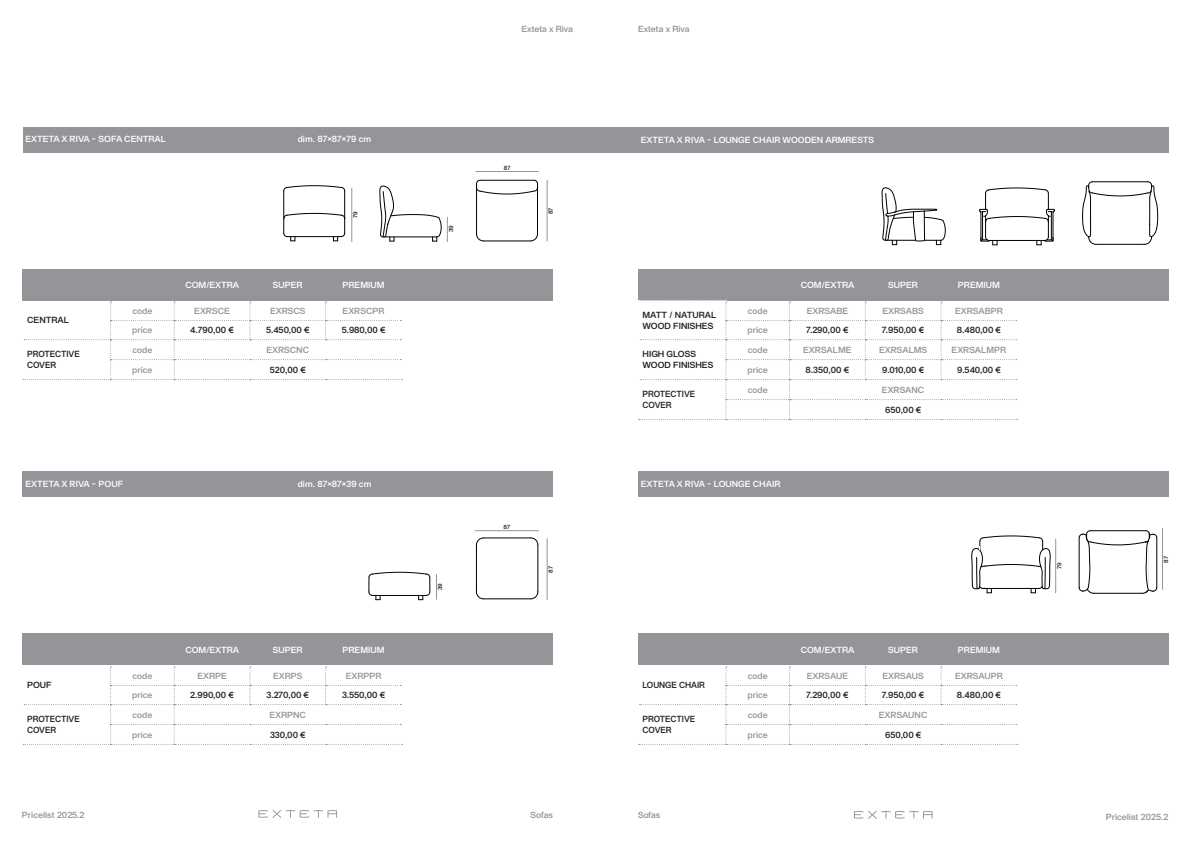
<style>
.page{position:relative;width:1191px;height:842px;background:#fff}
.page>*{position:absolute;margin:0;border:0;box-sizing:border-box;transform-origin:0 0}
.t1{font:500 10px "Theinhardt";letter-spacing:.03em;color:#fff}
.t2{font:500 9px "Syndicat Grotesk";color:#939598}
.t3{font:500 9px "Syndicat Grotesk";color:#231f20}
.t4{font:500 9px "Syndicat Grotesk";color:#fff}
.t5{font:500 9px "Syndicat Grotesk";color:#231f20;scale:.94 1}
.t6{font:500 6px "Syndicat Grotesk";color:#231f20}
</style>
<div class="page">
<svg style="left:854px;top:811px;width:78px;height:8px"></svg>
<svg style="left:258px;top:810px;width:79px;height:8px"></svg>
<svg style="left:476px;top:537px;width:63px;height:63px"></svg>
<svg style="left:23px;top:666px;width:379px;height:79px"></svg>
<div style="left:23px;top:634px;width:530px;height:31px;background:#939598"></div>
<svg style="left:23px;top:301px;width:379px;height:79px"></svg>
<div style="left:23px;top:269px;width:530px;height:31px;background:#939598"></div>
<svg style="left:476px;top:179px;width:62px;height:63px"></svg>
<svg style="left:283px;top:185px;width:63px;height:57px"></svg>
<hr style="left:547px;top:538px;width:1px;height:62px;background:#939598">
<hr style="left:475px;top:530px;width:64px;height:1px;background:#939598">
<svg style="left:368px;top:571px;width:69px;height:30px"></svg>
<hr style="left:547px;top:180px;width:1px;height:61px;background:#939598">
<hr style="left:351px;top:188px;width:1px;height:54px;background:#939598">
<svg style="left:379px;top:185px;width:69px;height:57px"></svg>
<hr style="left:475px;top:171px;width:64px;height:1px;background:#939598">
<div style="left:23px;top:471px;width:530px;height:26px;background:#939598"></div>
<div style="left:23px;top:127px;width:1145px;height:26px;background:#939598"></div>
<div style="left:638px;top:634px;width:530px;height:31px;background:#939598"></div>
<div style="left:638px;top:471px;width:530px;height:26px;background:#939598"></div>
<svg style="left:638px;top:666px;width:379px;height:79px"></svg>
<svg style="left:1082px;top:181px;width:77px;height:64px"></svg>
<svg style="left:881px;top:187px;width:65px;height:59px"></svg>
<svg style="left:979px;top:187px;width:76px;height:59px"></svg>
<div style="left:638px;top:269px;width:530px;height:31px;background:#939598"></div>
<svg style="left:638px;top:300px;width:379px;height:120px"></svg>
<hr style="left:1162px;top:528px;width:1px;height:62px;background:#939598">
<hr style="left:1055px;top:539px;width:1px;height:54px;background:#939598">
<svg style="left:1078px;top:530px;width:79px;height:64px"></svg>
<svg style="left:971px;top:535px;width:80px;height:59px"></svg>
<p class="t2" style="left:521px;top:24px;width:53px">Exteta x Riva</p>
<p class="t2" style="left:638px;top:24px;width:53px">Exteta x Riva</p>
<p class="t4" style="left:25px;top:134px;width:142px">EXTETA X RIVA - SOFA CENTRAL</p>
<p class="t4" style="left:298px;top:134px;width:75px">dim. 87×87×79 cm</p>
<p class="t4" style="left:641px;top:135px;width:235px">EXTETA X RIVA - LOUNGE CHAIR WOODEN ARMRESTS</p>
<p class="t6" style="left:504px;top:164px;width:8px">87</p>
<p class="t6" style="left:352px;top:218px;width:8px;rotate:-90deg">79</p>
<p class="t6" style="left:547px;top:214px;width:8px;rotate:-90deg">87</p>
<p class="t6" style="left:448px;top:232px;width:8px;rotate:-90deg">39</p>
<p class="t4" style="left:185px;top:280px;width:55px">COM/EXTRA</p>
<p class="t1" style="left:339px;top:276px;width:61px">price_prezzo</p>
<p class="t4" style="left:273px;top:280px;width:31px">SUPER</p>
<p class="t4" style="left:342px;top:280px;width:43px">PREMIUM</p>
<p class="t4" style="left:800px;top:280px;width:55px">COM/EXTRA</p>
<p class="t1" style="left:954px;top:276px;width:61px">price_prezzo</p>
<p class="t4" style="left:888px;top:280px;width:31px">SUPER</p>
<p class="t4" style="left:958px;top:280px;width:43px">PREMIUM</p>
<p class="t3" style="left:27px;top:315px;width:43px">CENTRAL</p>
<p class="t5" style="left:27px;top:349px;width:58px">PROTECTIVE</p>
<p class="t5" style="left:27px;top:360px;width:32px">COVER</p>
<p class="t2" style="left:132px;top:306px;width:21px">code</p>
<p class="t2" style="left:194px;top:306px;width:37px">EXRSCE</p>
<p class="t2" style="left:270px;top:306px;width:37px">EXRSCS</p>
<p class="t2" style="left:342px;top:306px;width:43px">EXRSCPR</p>
<p class="t2" style="left:132px;top:325px;width:22px">price</p>
<p class="t3" style="left:190px;top:325px;width:45px">4.790,00 €</p>
<p class="t3" style="left:266px;top:325px;width:45px">5.450,00 €</p>
<p class="t3" style="left:342px;top:325px;width:45px">5.980,00 €</p>
<p class="t2" style="left:132px;top:365px;width:22px">price</p>
<p class="t3" style="left:270px;top:365px;width:37px">520,00 €</p>
<p class="t2" style="left:132px;top:345px;width:21px">code</p>
<p class="t2" style="left:266px;top:345px;width:44px">EXRSCNC</p>
<p class="t3" style="left:642px;top:310px;width:75px">MATT / NATURAL</p>
<p class="t3" style="left:642px;top:321px;width:72px">WOOD FINISHES</p>
<p class="t3" style="left:642px;top:349px;width:55px">HIGH GLOSS</p>
<p class="t3" style="left:642px;top:360px;width:72px">WOOD FINISHES</p>
<p class="t5" style="left:642px;top:389px;width:58px">PROTECTIVE</p>
<p class="t5" style="left:642px;top:400px;width:32px">COVER</p>
<p class="t2" style="left:748px;top:306px;width:21px">code</p>
<p class="t2" style="left:806px;top:306px;width:43px">EXRSABE</p>
<p class="t2" style="left:882px;top:306px;width:43px">EXRSABS</p>
<p class="t2" style="left:955px;top:306px;width:49px">EXRSABPR</p>
<p class="t2" style="left:747px;top:325px;width:22px">price</p>
<p class="t3" style="left:806px;top:325px;width:44px">7.290,00 €</p>
<p class="t3" style="left:882px;top:325px;width:44px">7.950,00 €</p>
<p class="t3" style="left:957px;top:325px;width:46px">8.480,00 €</p>
<p class="t2" style="left:747px;top:365px;width:22px">price</p>
<p class="t3" style="left:805px;top:365px;width:45px">8.350,00 €</p>
<p class="t3" style="left:882px;top:365px;width:44px">9.010,00 €</p>
<p class="t3" style="left:957px;top:365px;width:45px">9.540,00 €</p>
<p class="t3" style="left:885px;top:405px;width:38px">650,00 €</p>
<p class="t2" style="left:748px;top:345px;width:21px">code</p>
<p class="t2" style="left:803px;top:345px;width:50px">EXRSALME</p>
<p class="t2" style="left:879px;top:345px;width:50px">EXRSALMS</p>
<p class="t2" style="left:951px;top:345px;width:56px">EXRSALMPR</p>
<p class="t2" style="left:748px;top:385px;width:21px">code</p>
<p class="t2" style="left:882px;top:385px;width:44px">EXRSANC</p>
<p class="t4" style="left:25px;top:479px;width:99px">EXTETA X RIVA - POUF</p>
<p class="t4" style="left:298px;top:479px;width:75px">dim. 87×87×39 cm</p>
<p class="t4" style="left:641px;top:479px;width:141px">EXTETA X RIVA - LOUNGE CHAIR</p>
<p class="t6" style="left:503px;top:524px;width:8px">87</p>
<p class="t6" style="left:547px;top:573px;width:8px;rotate:-90deg">87</p>
<p class="t6" style="left:1056px;top:569px;width:8px;rotate:-90deg">79</p>
<p class="t6" style="left:1162px;top:562px;width:8px;rotate:-90deg">87</p>
<p class="t6" style="left:437px;top:590px;width:8px;rotate:-90deg">39</p>
<p class="t4" style="left:185px;top:645px;width:55px">COM/EXTRA</p>
<p class="t1" style="left:339px;top:640px;width:61px">price_prezzo</p>
<p class="t4" style="left:273px;top:645px;width:31px">SUPER</p>
<p class="t4" style="left:342px;top:645px;width:43px">PREMIUM</p>
<p class="t4" style="left:800px;top:645px;width:55px">COM/EXTRA</p>
<p class="t1" style="left:954px;top:640px;width:61px">price_prezzo</p>
<p class="t4" style="left:888px;top:645px;width:31px">SUPER</p>
<p class="t4" style="left:958px;top:645px;width:43px">PREMIUM</p>
<p class="t2" style="left:132px;top:671px;width:21px">code</p>
<p class="t2" style="left:197px;top:671px;width:31px">EXRPE</p>
<p class="t2" style="left:273px;top:671px;width:31px">EXRPS</p>
<p class="t2" style="left:346px;top:671px;width:37px">EXRPPR</p>
<p class="t2" style="left:748px;top:671px;width:21px">code</p>
<p class="t2" style="left:806px;top:671px;width:43px">EXRSAUE</p>
<p class="t2" style="left:882px;top:671px;width:43px">EXRSAUS</p>
<p class="t2" style="left:955px;top:671px;width:49px">EXRSAUPR</p>
<p class="t3" style="left:27px;top:680px;width:26px">POUF</p>
<p class="t5" style="left:642px;top:680px;width:68px">LOUNGE CHAIR</p>
<p class="t5" style="left:27px;top:714px;width:58px">PROTECTIVE</p>
<p class="t5" style="left:27px;top:725px;width:32px">COVER</p>
<p class="t2" style="left:132px;top:690px;width:22px">price</p>
<p class="t3" style="left:190px;top:690px;width:45px">2.990,00 €</p>
<p class="t3" style="left:266px;top:690px;width:44px">3.270,00 €</p>
<p class="t3" style="left:342px;top:690px;width:45px">3.550,00 €</p>
<p class="t2" style="left:132px;top:730px;width:22px">price</p>
<p class="t3" style="left:270px;top:730px;width:37px">330,00 €</p>
<p class="t2" style="left:132px;top:709px;width:21px">code</p>
<p class="t2" style="left:269px;top:709px;width:38px">EXRPNC</p>
<p class="t5" style="left:642px;top:714px;width:58px">PROTECTIVE</p>
<p class="t5" style="left:642px;top:725px;width:32px">COVER</p>
<p class="t2" style="left:747px;top:690px;width:22px">price</p>
<p class="t3" style="left:806px;top:690px;width:44px">7.290,00 €</p>
<p class="t3" style="left:882px;top:690px;width:44px">7.950,00 €</p>
<p class="t3" style="left:957px;top:690px;width:46px">8.480,00 €</p>
<p class="t2" style="left:747px;top:730px;width:22px">price</p>
<p class="t3" style="left:885px;top:730px;width:38px">650,00 €</p>
<p class="t2" style="left:748px;top:709px;width:21px">code</p>
<p class="t2" style="left:879px;top:709px;width:50px">EXRSAUNC</p>
<p class="t2" style="left:22px;top:810px;width:64px">Pricelist 2025.2</p>
<p class="t2" style="left:530px;top:810px;width:24px">Sofas</p>
<p class="t2" style="left:1105px;top:811px;width:64px">Pricelist 2025.2</p>
<p class="t2" style="left:638px;top:810px;width:24px">Sofas</p>
</div>
